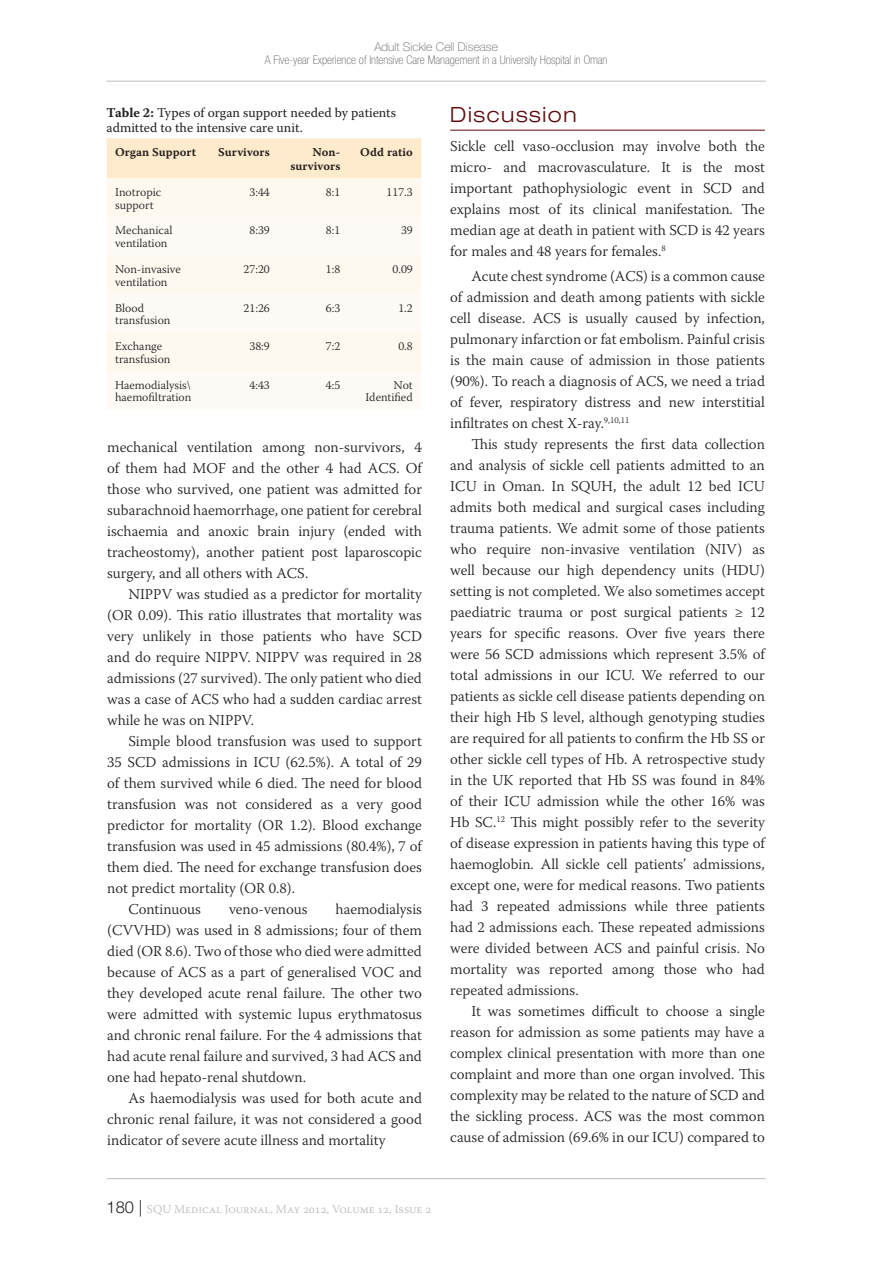
<style>
.page{position:relative;width:893px;height:1262px;background:#fff}
.page>*{position:absolute;margin:0;border:0;box-sizing:border-box;transform-origin:0 0}
.Heading1{font:300 expanded 21px "Helvetica Neue LT Pro";letter-spacing:.075em;color:#60080e}
.Text_Para_2{font:300 15px/21px "Warnock Pro";color:#231f20;text-align:justify}
.Text_Para_1{font:300 15px/21px "Warnock Pro";color:#231f20;text-align:justify}
.Tables{font:13.5px/15.8px "Warnock Pro";color:#231f20}
.Table_Text{font:300 12px/12.8px "Warnock Pro";color:#231f20}
.t1{font:100 condensed 12px "Helvetica Neue LT Pro";color:#636366}
.t2{font:300 12px "Warnock Pro";color:#bcbdc0}
.Table_Text_Heading{font:12px/14.4px "Warnock Pro Semibold Capt";color:#231f20;text-align:right}
.t3{font:100 12px "Helvetica Neue LT Pro";color:#636366}
.s1{font-weight:700}
.s2{font-family:"Helvetica Neue LT Pro";font-size:16.5px;color:#231f20}
</style>
<div class="page">
<hr style="left:107px;top:81px;width:659px;height:1px;background:#bcbdc0">
<hr style="left:107px;top:1178px;width:659px;height:1px;background:#bcbdc0">
<hr style="left:450px;top:130px;width:315px;height:1px;background:#60080e">
<div style="left:107px;top:138px;width:314px;height:40px;background:#feeacc"></div>
<div style="left:107px;top:178px;width:314px;height:39px;background:#fef9ef"></div>
<div style="left:107px;top:256px;width:314px;height:115px;background:#fef9ef"></div>
<p class="t3" style="left:374px;top:39px;width:125px">Adult Sickle Cell Disease</p>
<p class="t1" style="left:265px;top:53px;width:344px">A Five-year Experience of Intensive Care Management in a University Hospital in Oman</p>
<p class="Tables" style="left:107px;top:104px;width:291px"><span class="s1">Table 2:</span> Types of organ support needed by patients admitted to the intensive care unit.</p>
<p class="Table_Text_Heading" style="left:115px;top:144px;width:82px">Organ Support</p>
<p class="Table_Text_Heading" style="left:218px;top:144px;width:53px">Survivors</p>
<p class="Table_Text_Heading" style="left:290px;top:144px;width:52px">Non&shy;survivors</p>
<p class="Table_Text_Heading" style="left:360px;top:144px;width:54px">Odd ratio</p>
<p class="Table_Text" style="left:115px;top:185px;width:48px">Inotropic support</p>
<p class="Table_Text" style="left:249px;top:185px;width:22px">3:44</p>
<p class="Table_Text" style="left:326px;top:185px;width:16px">8:1</p>
<p class="Table_Text" style="left:386px;top:185px;width:28px">117.3</p>
<p class="Table_Text" style="left:115px;top:224px;width:59px">Mechanical ventilation</p>
<p class="Table_Text" style="left:249px;top:224px;width:22px">8:39</p>
<p class="Table_Text" style="left:326px;top:224px;width:16px">8:1</p>
<p class="Table_Text" style="left:401px;top:224px;width:13px">39</p>
<p class="Table_Text" style="left:115px;top:262px;width:67px">Non-invasive ventilation</p>
<p class="Table_Text" style="left:244px;top:262px;width:28px">27:20</p>
<p class="Table_Text" style="left:326px;top:262px;width:16px">1:8</p>
<p class="Table_Text" style="left:392px;top:262px;width:22px">0.09</p>
<p class="Table_Text" style="left:115px;top:301px;width:57px">Blood transfusion</p>
<p class="Table_Text" style="left:244px;top:301px;width:28px">21:26</p>
<p class="Table_Text" style="left:326px;top:301px;width:16px">6:3</p>
<p class="Table_Text" style="left:398px;top:301px;width:16px">1.2</p>
<p class="Table_Text" style="left:115px;top:340px;width:57px">Exchange transfusion</p>
<p class="Table_Text" style="left:249px;top:340px;width:22px">38:9</p>
<p class="Table_Text" style="left:326px;top:340px;width:16px">7:2</p>
<p class="Table_Text" style="left:398px;top:340px;width:16px">0.8</p>
<p class="Table_Text" style="left:115px;top:378px;width:78px">Haemodialysis\ haemofiltration</p>
<p class="Table_Text" style="left:249px;top:378px;width:22px">4:43</p>
<p class="Table_Text" style="left:326px;top:378px;width:16px">4:5</p>
<p class="Table_Text" style="left:365px;top:378px;width:49px;text-align:right">Not<br>Identified</p>
<p class="Text_Para_2" style="left:107px;top:436px;width:316px">mechanical ventilation among non-survivors, 4 of them had MOF and the other 4 had ACS. Of those who survived, one patient was admitted for subarachnoid haemorrhage, one patient for cerebral ischaemia and anoxic brain injury (ended with tracheostomy), another patient post laparoscopic surgery, and all others with ACS.</p>
<p class="Text_Para_2" style="left:107px;top:583px;width:316px;text-indent:21px">NIPPV was studied as a predictor for mortality (OR 0.09). This ratio illustrates that mortality was very unlikely in those patients who have SCD and do require NIPPV. NIPPV was required in 28 admissions (27 survived). The only patient who died was a case of ACS who had a sudden cardiac arrest while he was on NIPPV.</p>
<p class="Text_Para_2" style="left:107px;top:730px;width:316px;text-indent:21px">Simple blood transfusion was used to support 35 SCD admissions in ICU (62.5%). A total of 29 of them survived while 6 died. The need for blood transfusion was not considered as a very good predictor for mortality (OR 1.2). Blood exchange transfusion was used in 45 admissions (80.4%), 7 of them died. The need for exchange transfusion does not predict mortality (OR 0.8).</p>
<p class="Text_Para_2" style="left:128px;top:898px;width:74px">Continuous</p>
<p class="Text_Para_2" style="left:229px;top:898px;width:80px">veno-venous</p>
<p class="Text_Para_2" style="left:107px;top:898px;width:316px;text-indent:228px">haemodialysis (CVVHD) was used in 8 admissions; four of them died (OR 8.6). Two of those who died were admitted because of ACS as a part of generalised VOC and they developed acute renal failure. The other two were admitted with systemic lupus erythmatosus and chronic renal failure. For the 4 admissions that had acute renal failure and survived, 3 had ACS and one had hepato-renal shutdown.</p>
<p class="Text_Para_2" style="left:107px;top:1087px;width:316px;text-indent:21px">As haemodialysis was used for both acute and chronic renal failure, it was not considered a good indicator of severe acute illness and mortality</p>
<p class="Heading1" style="left:450px;top:102px;width:128px">Discussion</p>
<p class="Text_Para_1" style="left:450px;top:135px;width:316px">Sickle cell vaso-occlusion may involve both the micro- and macrovasculature. It is the most important pathophysiologic event in SCD and explains most of its clinical manifestation. The median age at death in patient with SCD is 42 years for males and 48 years for females.<sup>8</sup></p>
<p class="Text_Para_2" style="left:450px;top:266px;width:316px;text-indent:21px">Acute chest syndrome (ACS) is a common cause of admission and death among patients with sickle cell disease. ACS is usually caused by infection, pulmonary infarction or fat embolism. Painful crisis is the main cause of admission in those patients (90%). To reach a diagnosis of ACS, we need a triad of fever, respiratory distress and new interstitial infiltrates on chest X-ray.<sup>9,10,11</sup></p>
<p class="Text_Para_2" style="left:450px;top:434px;width:316px;text-indent:21px">This study represents the first data collection and analysis of sickle cell patients admitted to an ICU in Oman. In SQUH, the adult 12 bed ICU admits both medical and surgical cases including trauma patients. We admit some of those patients who require non-invasive ventilation (NIV) as well because our high dependency units (HDU) setting is not completed. We also sometimes accept paediatric trauma or post surgical patients ≥ 12 years for specific reasons. Over five years there were 56 SCD admissions which represent 3.5% of total admissions in our ICU. We referred to our patients as sickle cell disease patients depending on their high Hb S level, although genotyping studies are required for all patients to confirm the Hb SS or other sickle cell types of Hb. A retrospective study in the UK reported that Hb SS was found in 84% of their ICU admission while the other 16% was Hb SC.<sup>12</sup> This might possibly refer to the severity of disease expression in patients having this type of haemoglobin. All sickle cell patients’ admissions, except one, were for medical reasons. Two patients had 3 repeated admissions while three patients had 2 admissions each. These repeated admissions were divided between ACS and painful crisis. No mortality was reported among those who had repeated admissions.</p>
<p class="Text_Para_2" style="left:450px;top:1001px;width:316px;text-indent:21px">It was sometimes difficult to choose a single reason for admission as some patients may have a complex clinical presentation with more than one complaint and more than one organ involved. This complexity may be related to the nature of SCD and the sickling process. ACS was the most common cause of admission (69.6% in our ICU) compared to</p>
<p class="t2" style="left:107px;top:1202px;width:326px"><span class="s2">180 |</span> SQU Medical Journal, May 2012, Volume 12, Issue 2</p>
</div>
